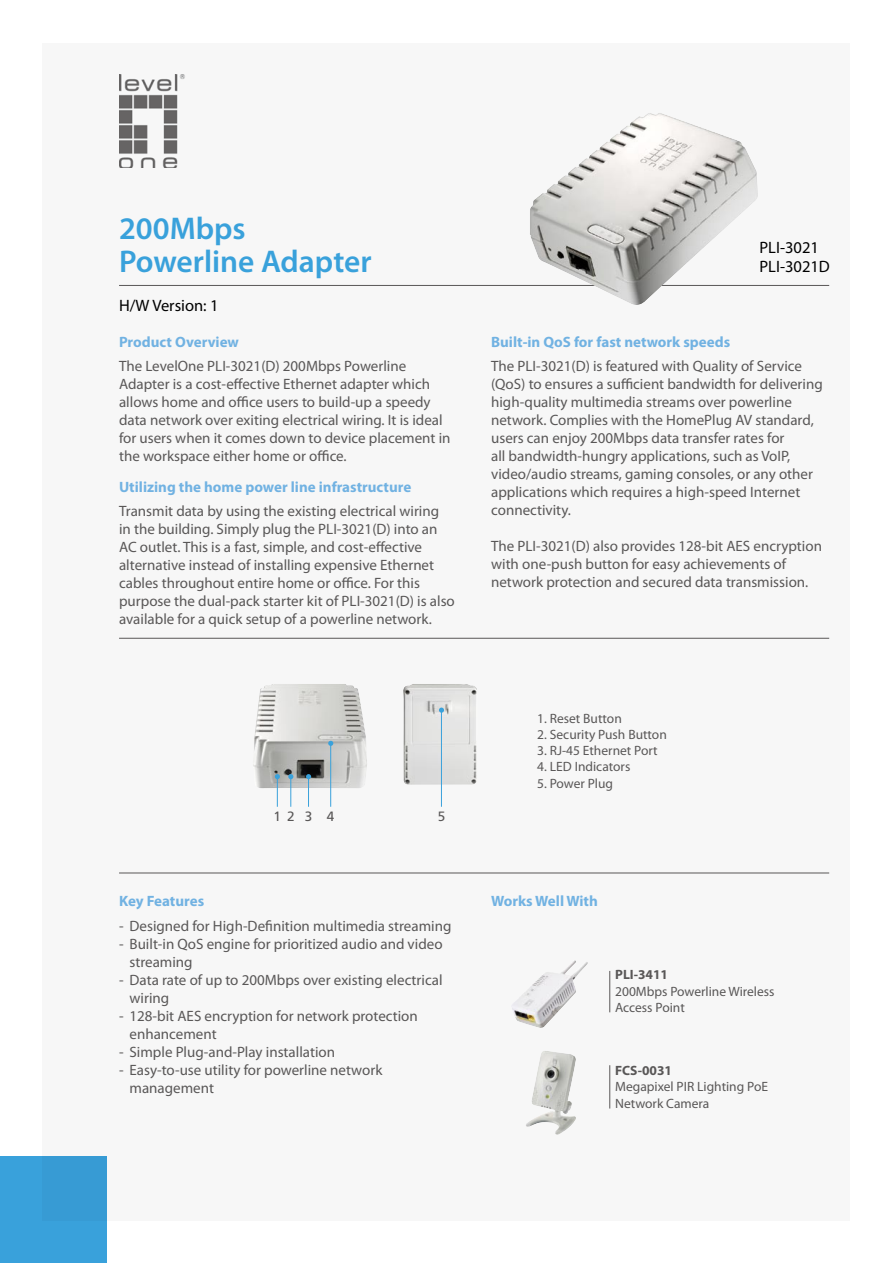
<style>
.page{position:relative;width:893px;height:1263px;background:#fff}
.page>*{position:absolute;margin:0;border:0;box-sizing:border-box;transform-origin:0 0}
.t1{font:600 31.5px/33px "Myriad Pro";color:#39a1db}
.t2{font:16.5px/19.8px "Myriad Pro";color:#000}
.t3{font:15px/18px "Myriad Pro";color:#595757}
.t4{font:700 15px "Myriad Pro";color:#71b2e2}
.t5{font:13.5px/16.2px "Myriad Pro";color:#595757}
.t6{font:700 13.5px "Myriad Pro";color:#595757}
.t7{font:13.5px "Frutiger CE";color:#595757}
</style>
<div class="page">
<div style="left:43px;top:43px;width:807px;height:1177px;background:#f7f7f7"></div>
<div style="left:0;top:1157px;width:106px;height:106px;background:#39a1db"></div>
<img style="left:119px;top:74px;width:66px;height:94px">
<hr style="left:119px;top:285px;width:710px;height:1px;background:#595757">
<img style="left:253px;top:684px;width:114px;height:104px">
<img style="left:403px;top:684px;width:74px;height:101px">
<hr style="left:119px;top:638px;width:710px;height:1px;background:#595757">
<hr style="left:119px;top:873px;width:710px;height:1px;background:#595757">
<hr style="left:609px;top:1065px;width:1px;height:43px;background:#595757">
<hr style="left:277px;top:777px;width:1px;height:30px;background:#39a1db">
<svg style="left:275px;top:774px;width:5px;height:5px"></svg>
<hr style="left:290px;top:777px;width:1px;height:30px;background:#39a1db">
<svg style="left:288px;top:774px;width:5px;height:5px"></svg>
<hr style="left:308px;top:777px;width:1px;height:30px;background:#39a1db">
<svg style="left:306px;top:774px;width:5px;height:5px"></svg>
<hr style="left:441px;top:711px;width:1px;height:96px;background:#39a1db">
<svg style="left:439px;top:707px;width:5px;height:6px"></svg>
<hr style="left:330px;top:744px;width:1px;height:63px;background:#39a1db">
<svg style="left:328px;top:741px;width:5px;height:5px"></svg>
<img style="left:530px;top:113px;width:228px;height:192px">
<img style="left:526px;top:1051px;width:50px;height:84px">
<hr style="left:609px;top:971px;width:1px;height:41px;background:#595757">
<img style="left:512px;top:960px;width:76px;height:68px">
<h1 class="t1" style="left:119px;top:211px;width:254px">200Mbps<br>Powerline Adapter</h1>
<p class="t2" style="left:119px;top:295px;width:101px">H/W Version: 1</p>
<p class="t4" style="left:119px;top:332px;width:121px">Product Overview</p>
<p class="t3" style="left:119px;top:357px;width:333px">The LevelOne PLI-3021(D) 200Mbps Powerline Adapter is a cost-effective Ethernet adapter which allows home and office users to build-up a speedy data network over exiting electrical wiring. It is ideal for users when it comes down to device placement in the workspace either home or office.</p>
<p class="t4" style="left:119px;top:477px;width:294px">Utilizing the home power line infrastructure</p>
<p class="t3" style="left:119px;top:502px;width:337px">Transmit data by using the existing electrical wiring<br>in the building. Simply plug the PLI-3021(D) into an AC outlet. This is a fast, simple, and cost-effective alternative instead of installing expensive Ethernet cables throughout entire home or office. For this purpose the dual-pack starter kit of PLI-3021(D) is also available for a quick setup of a powerline network.</p>
<p class="t7" style="left:274px;top:809px;width:62px">123 4</p>
<p class="t7" style="left:438px;top:809px;width:9px">5</p>
<p class="t4" style="left:119px;top:891px;width:87px">Key Features</p>
<p class="t3" style="left:119px;top:916px;width:334px">- Designed for High-Definition multimedia streaming</p>
<p class="t3" style="left:130px;top:934px;width:315px;text-indent:-10px">- Built-in QoS engine for prioritized audio and video streaming</p>
<p class="t3" style="left:130px;top:970px;width:314px;text-indent:-10px">- Data rate of up to 200Mbps over existing electrical wiring</p>
<p class="t3" style="left:130px;top:1006px;width:290px;text-indent:-10px">- 128-bit AES encryption for network protection enhancement</p>
<p class="t3" style="left:119px;top:1042px;width:218px">- Simple Plug-and-Play installation</p>
<p class="t3" style="left:130px;top:1060px;width:254px;text-indent:-10px">- Easy-to-use utility for powerline network management</p>
<p class="t2" style="left:759px;top:237px;width:72px">PLI-3021<br>PLI-3021D</p>
<p class="t4" style="left:491px;top:332px;width:241px">Built-in QoS for fast network speeds</p>
<p class="t3" style="left:491px;top:357px;width:333px">The PLI-3021(D) is featured with Quality of Service (QoS) to ensures a sufficient bandwidth for delivering high-quality multimedia streams over powerline network. Complies with the HomePlug AV standard, users can enjoy 200Mbps data transfer rates for<br>all bandwidth-hungry applications, such as VoIP, video/audio streams, gaming consoles, or any other applications which requires a high-speed Internet connectivity.</p>
<p class="t3" style="left:491px;top:537px;width:332px">The PLI-3021(D) also provides 128-bit AES encryption with one-push button for easy achievements of network protection and secured data transmission.</p>
<p class="t5" style="left:537px;top:710px;width:86px">1. Reset Button</p>
<p class="t5" style="left:537px;top:726px;width:131px">2. Security Push Button</p>
<p class="t5" style="left:537px;top:742px;width:122px">3. RJ-45 Ethernet Port</p>
<p class="t5" style="left:537px;top:758px;width:95px">4. LED Indicators</p>
<p class="t5" style="left:537px;top:775px;width:77px">5. Power Plug</p>
<p class="t4" style="left:491px;top:891px;width:108px">Works Well With</p>
<p class="t6" style="left:615px;top:966px;width:54px">PLI-3411</p>
<p class="t5" style="left:615px;top:983px;width:161px">200Mbps Powerline Wireless<br>Access Point</p>
<p class="t6" style="left:615px;top:1062px;width:58px">FCS-0031</p>
<p class="t5" style="left:615px;top:1078px;width:154px">Megapixel PIR Lighting PoE<br>Network Camera</p>
</div>
